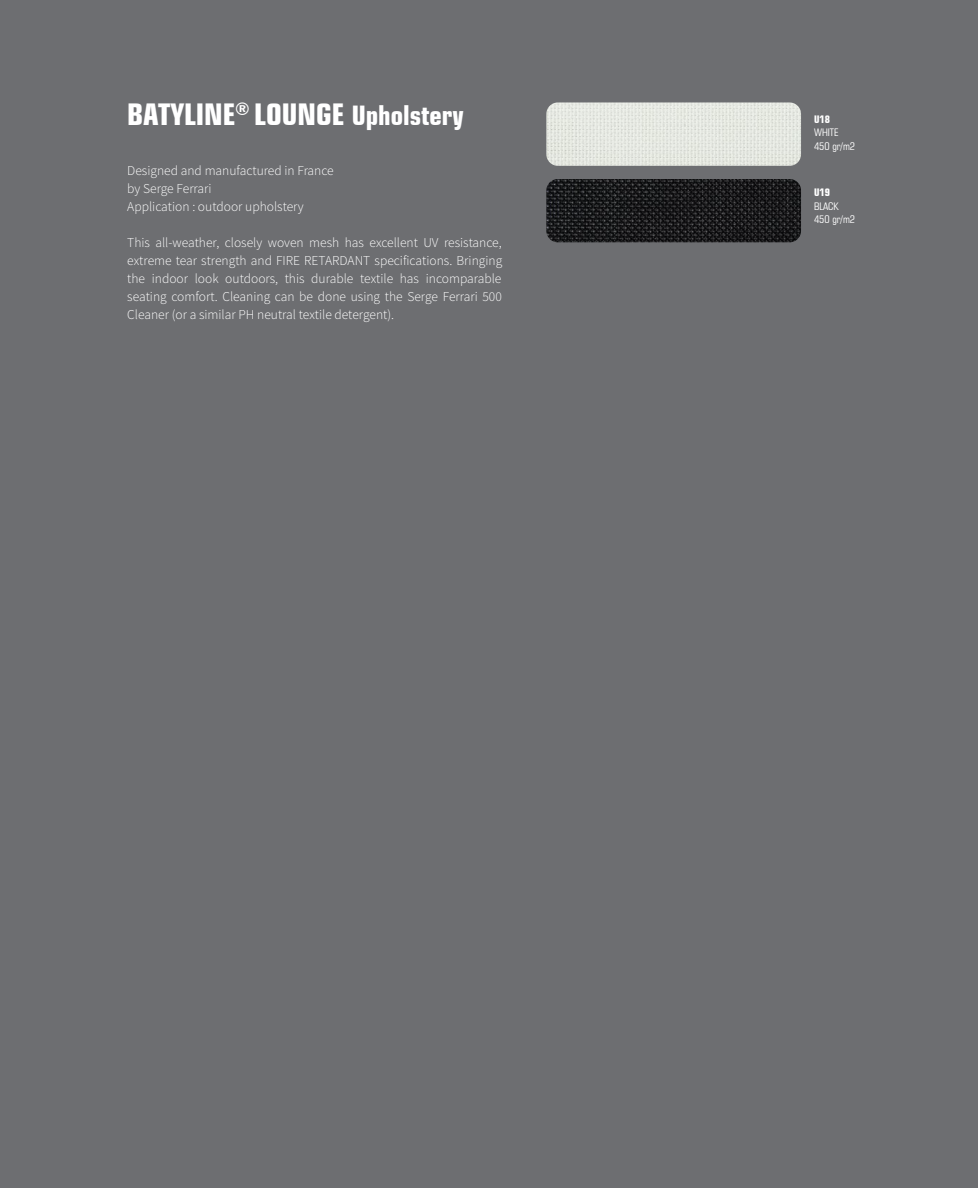
<style>
.page{position:relative;width:978px;height:1188px;background:#6d6e71}
.page>*{position:absolute;margin:0;border:0;box-sizing:border-box;transform-origin:0 0}
.t1{font:700 condensed 30px "Square 721 BT";color:#fff}
.t2{font:300 13.5px/18px "Source Sans Pro";color:#fff}
.t3{font:condensed 10.5px/13.5px "Square 721 BT";color:#fff}
.t4{font:700 condensed 10.5px "Square 721 BT";color:#fff}
.s1{font-size:27px}
</style>
<div class="page">
<img style="left:546px;top:102px;width:255px;height:64px">
<img style="left:546px;top:179px;width:255px;height:63px">
<h1 class="t1" style="left:127px;top:96px;width:338px">BATYLINE<sup>®</sup> LOUNGE <span class="s1">Upholstery</span></h1>
<p class="t2" style="left:127px;top:162px;width:208px">Designed and manufactured in France by Serge Ferrari<br>Application : outdoor upholstery</p>
<p class="t2" style="left:127px;top:234px;width:376px;text-align:justify">This all-weather, closely woven mesh has excellent UV resistance, extreme tear strength and FIRE RETARDANT specifications. Bringing the indoor look outdoors, this durable textile has incomparable seating comfort. Cleaning can be done using the Serge Ferrari 500<br>Cleaner (or a similar PH neutral textile detergent).</p>
<p class="t4" style="left:814px;top:113px;width:17px">U18</p>
<p class="t3" style="left:814px;top:126px;width:43px">WHITE<br>450 gr/m2</p>
<p class="t4" style="left:814px;top:186px;width:17px">U19</p>
<p class="t3" style="left:814px;top:199px;width:43px">BLACK<br>450 gr/m2</p>
</div>
